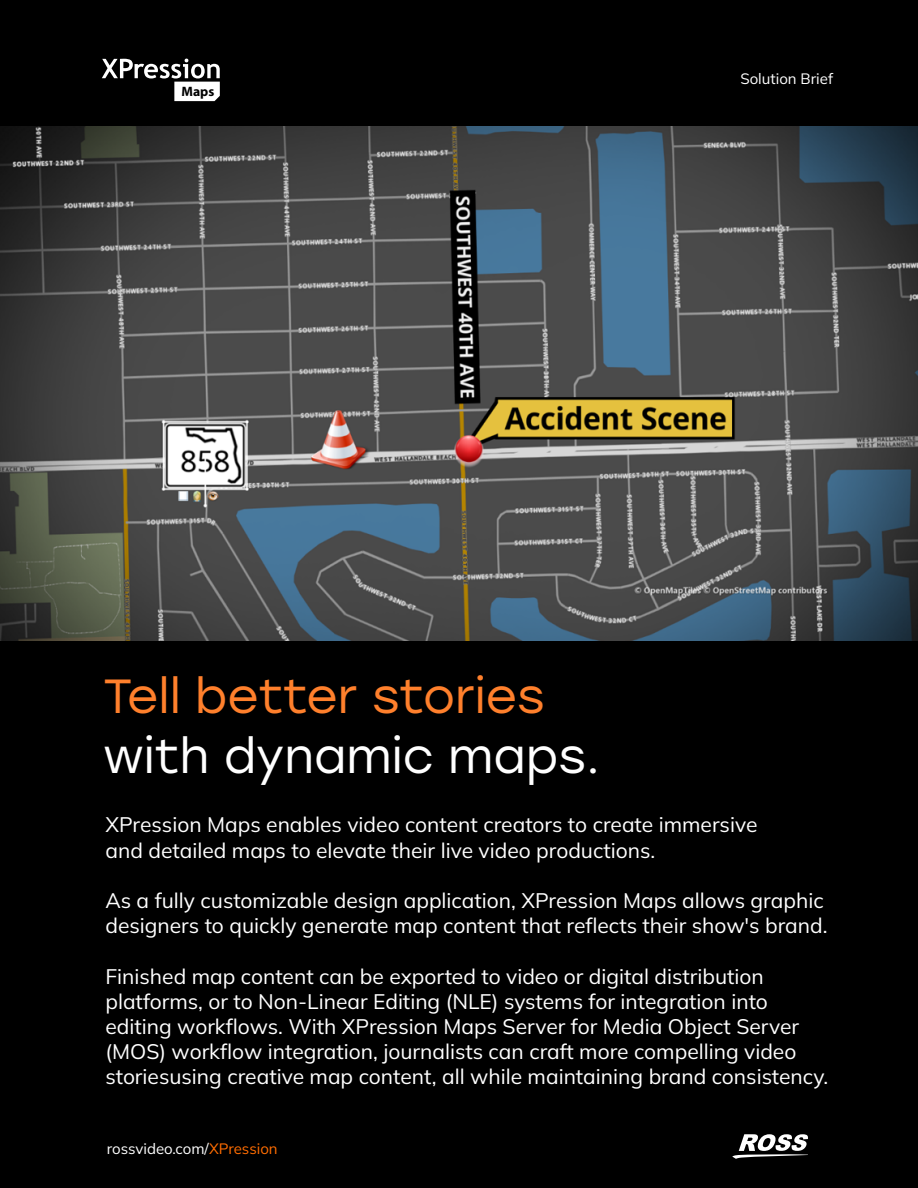
<style>
.page{position:relative;width:918px;height:1188px;background:#000}
.page>*{position:absolute;margin:0;border:0;box-sizing:border-box;transform-origin:0 0}
.t1{font:47.85px "Stolzl";color:#ff802c}
.t2{font:47.85px "Stolzl";color:#fff}
.t3{font:21px/25.2px "Mulish";color:#fff}
.t4{font:15px "Mulish";color:#fff}
.t5{font:700 13.65px "Myriad Pro";color:#000}
.s1{color:#ff6d00}
</style>
<div class="page">
<svg style="left:102px;top:59px;width:118px;height:42px"></svg>
<svg style="left:732px;top:1134px;width:76px;height:25px"></svg>
<img style="left:0;top:126px;width:917px;height:514px">
<p class="t5" style="left:181px;top:82px;width:34px">Maps</p>
<p class="t4" style="left:740px;top:68px;width:94px">Solution Brief</p>
<h1 class="t1" style="left:103px;top:663px;width:443px">Tell better stories</h1>
<h1 class="t2" style="left:103px;top:723px;width:498px">with dynamic maps.</h1>
<p class="t3" style="left:105px;top:812px;width:653px">XPression Maps enables video content creators to create immersive and detailed maps to elevate their live video productions.</p>
<p class="t3" style="left:105px;top:887px;width:724px">As a fully customizable design application, XPression Maps allows graphic designers to quickly generate map content that reflects their show's brand.</p>
<p class="t3" style="left:105px;top:963px;width:724px">Finished map content can be exported to video or digital distribution platforms, or to Non-Linear Editing (NLE) systems for integration into editing workflows. With XPression Maps Server for Media Object Server (MOS) workflow integration, journalists can craft more compelling video storiesusing creative map content, all while maintaining brand consistency.</p>
<p class="t4" style="left:107px;top:1139px;width:172px">rossvideo.com/<span class="s1">XPression</span></p>
</div>
